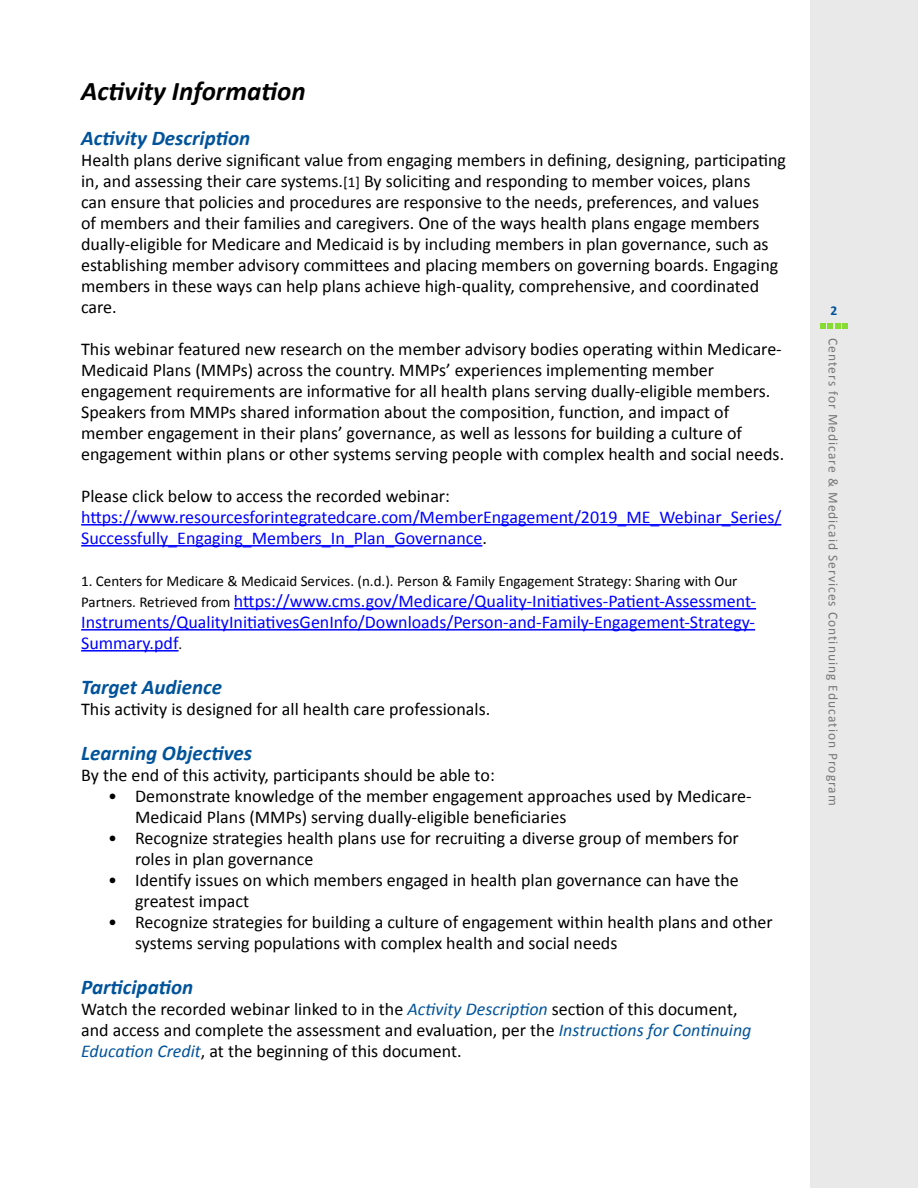
<style>
.page{position:relative;width:918px;height:1188px;background:#fff}
.page>*{position:absolute;margin:0;border:0;box-sizing:border-box;transform-origin:0 0}
.t1{font:italic 700 27px "Calibri";color:#000}
.t2{font:italic 700 21px "Calibri";color:#00539b}
.Bullet{font:18px/21px "Calibri";color:#000}
.t3{font:18px/21px "Calibri";color:#00f}
.t4{font:15px "Calibri";color:#000}
.t5{font:13.5px "Calibri";letter-spacing:.075em;color:#777}
.t6{font:700 13.5px "Calibri";color:#00539b}
.s1{font-size:15px}
.s2{color:#000}
.s3{font-size:15px;color:#000}
.s4{font-style:italic;color:#00539b}
</style>
<div class="page">
<div style="left:810px;top:0;width:108px;height:1188px;background:#e9e9e9"></div>
<svg style="left:820px;top:323px;width:28px;height:6px"></svg>
<hr style="left:81px;top:524px;width:700px;height:2px;background:#00f">
<hr style="left:81px;top:545px;width:401px;height:2px;background:#00f">
<hr style="left:234px;top:608px;width:522px;height:2px;background:#00f">
<hr style="left:81px;top:629px;width:674px;height:2px;background:#00f">
<hr style="left:81px;top:650px;width:98px;height:2px;background:#00f">
<h1 class="t1" style="left:81px;top:74px;width:226px">Activity Information</h1>
<h2 class="t2" style="left:81px;top:124px;width:171px">Activity Description</h2>
<p class="Bullet" style="left:81px;top:149px;width:706px">Health plans derive significant value from engaging members in defining, designing, participating in, and assessing their care systems.<span class="s1">[1]</span> By soliciting and responding to member voices, plans<br>can ensure that policies and procedures are responsive to the needs, preferences, and values<br>of members and their families and caregivers. One of the ways health plans engage members dually-eligible for Medicare and Medicaid is by including members in plan governance, such as establishing member advisory committees and placing members on governing boards. Engaging members in these ways can help plans achieve high-quality, comprehensive, and coordinated care.</p>
<p class="Bullet" style="left:81px;top:338px;width:705px">This webinar featured new research on the member advisory bodies operating within Medicare-Medicaid Plans (MMPs) across the country. MMPs’ experiences implementing member engagement requirements are informative for all health plans serving dually-eligible members.<br>Speakers from MMPs shared information about the composition, function, and impact of member engagement in their plans’ governance, as well as lessons for building a culture of engagement within plans or other systems serving people with complex health and social needs.</p>
<p class="Bullet" style="left:81px;top:485px;width:370px">Please click below to access the recorded webinar:</p>
<p class="t3" style="left:81px;top:506px;width:702px">https://www.resourcesforintegratedcare.com/MemberEngagement/2019_ME_Webinar_Series/<br>Successfully_Engaging_Members_In_Plan_Governance<span class="s2">.</span></p>
<p class="t4" style="left:81px;top:571px;width:658px">1. Centers for Medicare &amp; Medicaid Services. (n.d.). Person &amp; Family Engagement Strategy: Sharing with Our</p>
<p class="t3" style="left:81px;top:590px;width:676px;text-align:justify"><span class="s3">Partners. Retrieved from</span> https://www.cms.gov/Medicare/Quality-Initiatives-Patient-Assessment-Instruments/QualityInitiativesGenInfo/Downloads/Person-and-Family-Engagement-Strategy-Summary.pdf<span class="s3">.</span></p>
<h2 class="t2" style="left:81px;top:673px;width:142px">Target Audience</h2>
<p class="Bullet" style="left:81px;top:698px;width:411px">This activity is designed for all health care professionals.</p>
<h2 class="t2" style="left:81px;top:739px;width:172px">Learning Objectives</h2>
<p class="Bullet" style="left:81px;top:764px;width:415px">By the end of this activity, participants should be able to:</p>
<p class="Bullet" style="left:108px;top:785px;width:645px">• Demonstrate knowledge of the member engagement approaches used by Medicare-</p>
<p class="Bullet" style="left:135px;top:806px;width:433px">Medicaid Plans (MMPs) serving dually-eligible beneficiaries</p>
<p class="Bullet" style="left:108px;top:827px;width:632px">• Recognize strategies health plans use for recruiting a diverse group of members for</p>
<p class="Bullet" style="left:135px;top:848px;width:180px">roles in plan governance</p>
<p class="Bullet" style="left:108px;top:869px;width:632px">• Identify issues on which members engaged in health plan governance can have the</p>
<p class="Bullet" style="left:135px;top:890px;width:115px">greatest impact</p>
<p class="Bullet" style="left:108px;top:911px;width:666px">• Recognize strategies for building a culture of engagement within health plans and other</p>
<p class="Bullet" style="left:135px;top:932px;width:484px">systems serving populations with complex health and social needs</p>
<h2 class="t2" style="left:81px;top:973px;width:114px">Participation</h2>
<p class="Bullet" style="left:81px;top:998px;width:672px">Watch the recorded webinar linked to in the <span class="s4">Activity Description</span> section of this document, and access and complete the assessment and evaluation, per the <span class="s4">Instructions for Continuing<br>Education Credit</span>, at the beginning of this document.</p>
<p class="t6" style="left:830px;top:302px;width:8px">2</p>
<p class="t5" style="left:842px;top:338px;width:469px;rotate:90deg">Centers for Medicare &amp; Medicaid Services Continuing Education Program</p>
</div>
